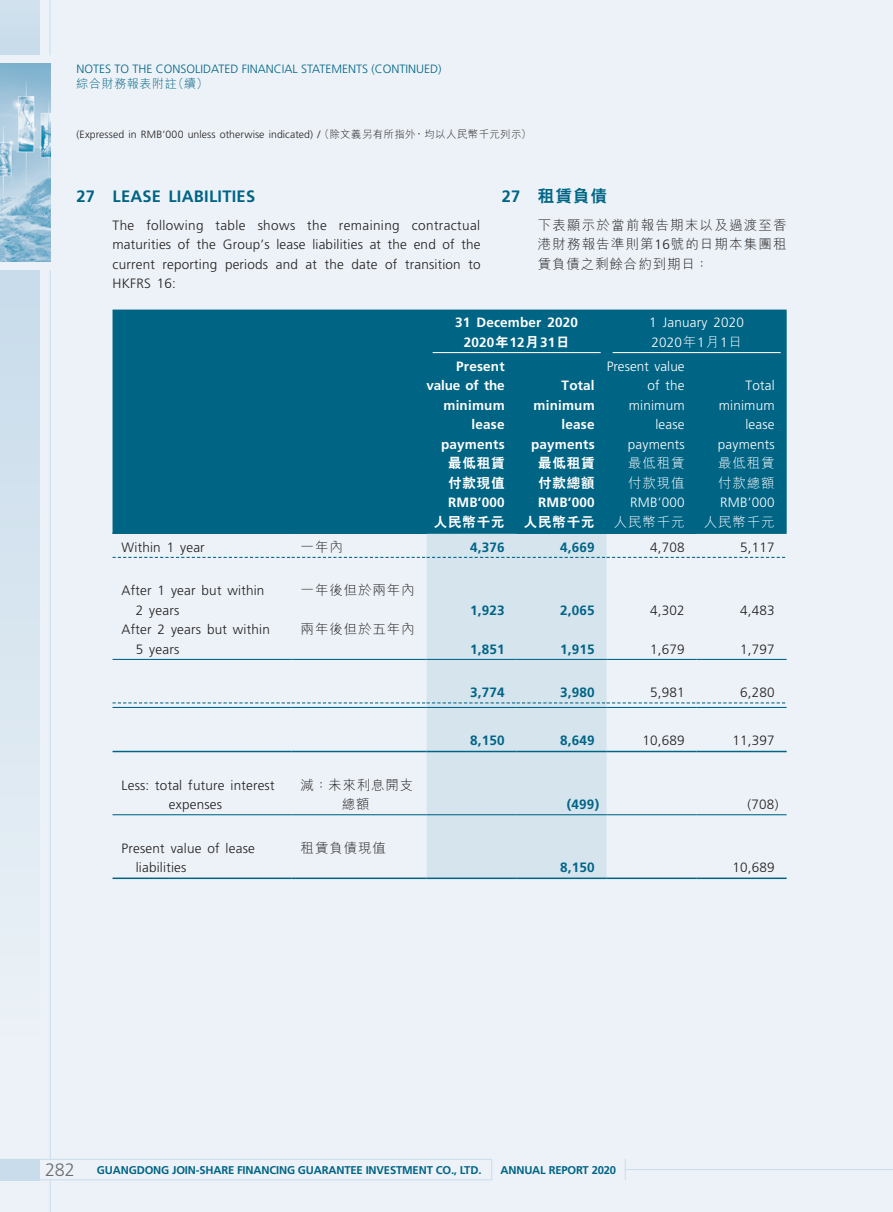
<style>
.page{position:relative;width:893px;height:1212px;background:#ecf2f7}
.page>*{position:absolute;margin:0;border:0;box-sizing:border-box;transform-origin:0 0}
._03_H1{font:700 16.5px "Frutiger LT Std";letter-spacing:.015em;color:#006485}
._03_H1-2{font:800 16.5px "C Hei 2 HK";color:#006485}
._12___P2{font:300 13.5px/19.5px "Frutiger LT Std";letter-spacing:.015em;color:#231f20;text-align:justify}
._15_Table_Stub{font:300 13.5px/19.5px "Frutiger LT Std";letter-spacing:.015em;color:#231f20}
._01_Body_Text{font:700 13.5px/19.5px "Frutiger LT Std";letter-spacing:.015em;color:#fff;text-align:right}
._01_Body_Text-2{font:300 13.5px/19.5px "Frutiger LT Std";letter-spacing:.015em;color:#fff;text-align:right}
._01_Body_Text-3{font:300 13.5px "Frutiger LT Std";letter-spacing:.015em;color:#231f20}
._01_Body_Text-4{font:700 13.5px "Frutiger LT Std";letter-spacing:.015em;color:#006485}
._12___P2-2{font:300 13.5px/19.5px "M Hei HK";letter-spacing:.085em;color:#231f20;text-align:justify}
._15_Table_Stub-2{font:300 13.5px/19.5px "M Hei HK";letter-spacing:.065em;color:#231f20;text-align:center}
._01_Body_Text-5{font:800 13.5px/19.5px "C Hei 2 HK";letter-spacing:.065em;color:#fff}
._01_Body_Text-6{font:300 13.5px/19.5px "M Hei HK";letter-spacing:.065em;color:#fff}
.t1{font:300 12px "Frutiger LT Std";color:#006485}
.t2{font:300 12px "M Hei HK";letter-spacing:.05em;color:#006485}
.t3{font:700 11.25px "Frutiger LT Std";letter-spacing:-.015em;color:#006485}
.t4{font:300 10.5px "Frutiger LT Std";letter-spacing:.01em;color:#231f20}
.s1{font-family:"M Hei HK"}
.s2{font-family:"Frutiger LT Std";font-weight:700}
.s3{font-family:"Frutiger LT Std"}
.s4{font-family:"C Hei 2 HK";font-weight:800}
.s5{font-weight:300;font-size:18px;color:#6c6d70}
</style>
<div class="page">
<hr style="left:50px;top:270px;width:1px;height:889px;background:#c8dceb">
<hr style="left:50px;top:1179px;width:1px;height:33px;background:#c8dceb">
<div style="left:0;top:0;width:40px;height:55px;background:#c8dceb"></div>
<div style="left:0;top:270px;width:40px;height:766px;background:linear-gradient(to bottom,#c7dbeb,#ebf1f6)"></div>
<hr style="left:50px;top:0;width:1px;height:55px;background:#c8dceb">
<img style="left:0;top:64px;width:51px;height:198px">
<svg style="left:0;top:1159px;width:492px;height:21px"></svg>
<svg style="left:625px;top:1159px;width:1px;height:21px"></svg>
<hr style="left:625px;top:1169px;width:268px;height:1px;background:#c8dceb">
<div style="left:113px;top:310px;width:674px;height:224px;background:#006485"></div>
<div style="left:427px;top:534px;width:180px;height:343px;background:#d6e4ee"></div>
<hr style="left:433px;top:352px;width:168px;height:1px;background:#fff">
<hr style="left:613px;top:352px;width:168px;height:1px;background:#fff">
<hr style="left:113px;top:532px;width:179px;height:2px;background:#006485">
<hr style="left:292px;top:532px;width:135px;height:2px;background:#006485">
<hr style="left:517px;top:532px;width:90px;height:2px;background:#006485">
<hr style="left:607px;top:532px;width:90px;height:2px;background:#006485">
<svg style="left:113px;top:557px;width:672px;height:1px"></svg>
<hr style="left:113px;top:659px;width:179px;height:1px;background:#006485">
<hr style="left:292px;top:659px;width:135px;height:1px;background:#006485">
<hr style="left:427px;top:659px;width:90px;height:1px;background:#006485">
<hr style="left:517px;top:659px;width:90px;height:1px;background:#006485">
<hr style="left:607px;top:659px;width:90px;height:1px;background:#006485">
<hr style="left:697px;top:659px;width:90px;height:1px;background:#006485">
<svg style="left:113px;top:702px;width:672px;height:1px"></svg>
<hr style="left:113px;top:707px;width:179px;height:1px;background:#006485">
<hr style="left:292px;top:707px;width:135px;height:1px;background:#006485">
<hr style="left:427px;top:707px;width:90px;height:1px;background:#006485">
<hr style="left:517px;top:707px;width:90px;height:1px;background:#006485">
<hr style="left:607px;top:707px;width:90px;height:1px;background:#006485">
<hr style="left:697px;top:707px;width:90px;height:1px;background:#006485">
<hr style="left:113px;top:751px;width:179px;height:1px;background:#006485">
<hr style="left:292px;top:751px;width:135px;height:1px;background:#006485">
<hr style="left:427px;top:751px;width:90px;height:1px;background:#006485">
<hr style="left:517px;top:751px;width:90px;height:1px;background:#006485">
<hr style="left:607px;top:751px;width:90px;height:1px;background:#006485">
<hr style="left:697px;top:751px;width:90px;height:1px;background:#006485">
<hr style="left:113px;top:814px;width:179px;height:1px;background:#006485">
<hr style="left:292px;top:814px;width:135px;height:1px;background:#006485">
<hr style="left:427px;top:814px;width:90px;height:1px;background:#006485">
<hr style="left:517px;top:814px;width:90px;height:1px;background:#006485">
<hr style="left:607px;top:814px;width:90px;height:1px;background:#006485">
<hr style="left:697px;top:814px;width:90px;height:1px;background:#006485">
<hr style="left:113px;top:877px;width:179px;height:2px;background:#006485">
<hr style="left:292px;top:877px;width:135px;height:2px;background:#006485">
<hr style="left:427px;top:877px;width:90px;height:2px;background:#006485">
<hr style="left:517px;top:877px;width:90px;height:2px;background:#006485">
<hr style="left:607px;top:877px;width:90px;height:2px;background:#006485">
<hr style="left:697px;top:877px;width:90px;height:2px;background:#006485">
<p class="t1" style="left:77px;top:62px;width:366px">NOTES TO THE CONSOLIDATED FINANCIAL STATEMENTS (CONTINUED)</p>
<p class="t2" style="left:77px;top:75px;width:133px">綜合財務報表附註（續）</p>
<p class="t4" style="left:77px;top:128px;width:456px">(Expressed in RMB’000 unless otherwise indicated) / <span class="s1">（除文義另有所指外，均以人民幣千元列示）</span></p>
<p class="_03_H1-2" style="left:502px;top:185px;width:107px"><span class="s2">27</span> 租賃負債</p>
<p class="_12___P2-2" style="left:538px;top:215px;width:250px">下表顯示於當前報告期末以及過渡至香港財務報告準則第<span class="s3">16</span>號的日期本集團租賃負債之剩餘合約到期日：</p>
<p class="_03_H1" style="left:77px;top:186px;width:180px">27 LEASE LIABILITIES</p>
<p class="_12___P2" style="left:113px;top:216px;width:370px">The following table shows the remaining contractual maturities of the Group’s lease liabilities at the end of the current reporting periods and at the date of transition to HKFRS 16:</p>
<p class="_01_Body_Text" style="left:455px;top:313px;width:124px">31 December 2020</p>
<p class="_01_Body_Text-2" style="left:649px;top:313px;width:96px">1 January 2020</p>
<p class="_01_Body_Text" style="left:464px;top:332px;width:107px">2020<span class="s4">年</span>12<span class="s4">月</span>31<span class="s4">日</span></p>
<p class="_01_Body_Text-2" style="left:651px;top:333px;width:92px">2020<span class="s1">年</span>1<span class="s1">月</span>1<span class="s1">日</span></p>
<p class="_01_Body_Text" style="left:427px;top:356px;width:80px">Present value of the minimum lease payments</p>
<p class="_01_Body_Text-2" style="left:607px;top:357px;width:80px">Present value of the minimum lease payments</p>
<p class="_01_Body_Text" style="left:531px;top:376px;width:65px">Total minimum lease payments</p>
<p class="_01_Body_Text-2" style="left:718px;top:376px;width:58px">Total minimum lease payments</p>
<p class="_01_Body_Text-5" style="left:448px;top:454px;width:58px">最低租賃付款現值</p>
<p class="_01_Body_Text-5" style="left:538px;top:454px;width:58px">最低租賃付款總額</p>
<p class="_01_Body_Text-6" style="left:628px;top:453px;width:58px">最低租賃付款現值</p>
<p class="_01_Body_Text-6" style="left:718px;top:453px;width:58px">最低租賃付款總額</p>
<p class="_01_Body_Text" style="left:448px;top:493px;width:58px">RMB’000</p>
<p class="_01_Body_Text" style="left:538px;top:493px;width:58px">RMB’000</p>
<p class="_01_Body_Text-2" style="left:630px;top:493px;width:56px">RMB’000</p>
<p class="_01_Body_Text-2" style="left:720px;top:493px;width:56px">RMB’000</p>
<p class="_01_Body_Text-5" style="left:434px;top:512px;width:72px">人民幣千元</p>
<p class="_01_Body_Text-5" style="left:524px;top:512px;width:72px">人民幣千元</p>
<p class="_01_Body_Text-6" style="left:614px;top:512px;width:72px">人民幣千元</p>
<p class="_01_Body_Text-6" style="left:704px;top:512px;width:72px">人民幣千元</p>
<p class="_15_Table_Stub" style="left:122px;top:537px;width:85px">Within 1 year</p>
<p class="_15_Table_Stub-2" style="left:301px;top:536px;width:44px">一年內</p>
<p class="_01_Body_Text-4" style="left:470px;top:539px;width:36px">4,376</p>
<p class="_01_Body_Text-4" style="left:560px;top:539px;width:36px">4,669</p>
<p class="_01_Body_Text-3" style="left:650px;top:539px;width:36px">4,708</p>
<p class="_01_Body_Text-3" style="left:740px;top:539px;width:36px">5,117</p>
<p class="_15_Table_Stub" style="left:136px;top:581px;width:130px;text-indent:-14px">After 1 year but within<br>2 years</p>
<p class="_15_Table_Stub-2" style="left:301px;top:580px;width:116px">一年後但於兩年內</p>
<p class="_01_Body_Text-4" style="left:470px;top:602px;width:36px">1,923</p>
<p class="_01_Body_Text-4" style="left:560px;top:602px;width:36px">2,065</p>
<p class="_01_Body_Text-3" style="left:650px;top:602px;width:36px">4,302</p>
<p class="_01_Body_Text-3" style="left:740px;top:602px;width:36px">4,483</p>
<p class="_15_Table_Stub" style="left:136px;top:620px;width:136px;text-indent:-14px">After 2 years but within<br>5 years</p>
<p class="_15_Table_Stub-2" style="left:301px;top:619px;width:116px">兩年後但於五年內</p>
<p class="_15_Table_Stub" style="left:122px;top:775px;width:155px;text-align:center">Less: total future interest expenses</p>
<p class="_15_Table_Stub-2" style="left:301px;top:774px;width:114px">減：未來利息開支總額</p>
<p class="_15_Table_Stub" style="left:136px;top:838px;width:121px;text-indent:-14px">Present value of lease liabilities</p>
<p class="_15_Table_Stub-2" style="left:301px;top:837px;width:87px">租賃負債現值</p>
<p class="_01_Body_Text-4" style="left:470px;top:641px;width:36px">1,851</p>
<p class="_01_Body_Text-4" style="left:560px;top:641px;width:36px">1,915</p>
<p class="_01_Body_Text-3" style="left:650px;top:641px;width:36px">1,679</p>
<p class="_01_Body_Text-3" style="left:740px;top:641px;width:36px">1,797</p>
<p class="_01_Body_Text-4" style="left:470px;top:685px;width:36px">3,774</p>
<p class="_01_Body_Text-4" style="left:560px;top:685px;width:36px">3,980</p>
<p class="_01_Body_Text-3" style="left:650px;top:685px;width:36px">5,981</p>
<p class="_01_Body_Text-3" style="left:740px;top:685px;width:36px">6,280</p>
<p class="_01_Body_Text-4" style="left:470px;top:733px;width:36px">8,150</p>
<p class="_01_Body_Text-4" style="left:560px;top:733px;width:36px">8,649</p>
<p class="_01_Body_Text-3" style="left:642px;top:733px;width:44px">10,689</p>
<p class="_01_Body_Text-3" style="left:732px;top:733px;width:44px">11,397</p>
<p class="_01_Body_Text-4" style="left:567px;top:796px;width:34px">(499)</p>
<p class="_01_Body_Text-3" style="left:748px;top:797px;width:32px">(708)</p>
<p class="_01_Body_Text-4" style="left:560px;top:859px;width:36px">8,150</p>
<p class="_01_Body_Text-3" style="left:732px;top:860px;width:44px">10,689</p>
<p class="t3" style="left:45px;top:1163px;width:438px"><span class="s5">282</span> GUANGDONG JOIN-SHARE FINANCING GUARANTEE INVESTMENT CO., LTD.</p>
<p class="t3" style="left:500px;top:1163px;width:117px">ANNUAL REPORT 2020</p>
</div>
